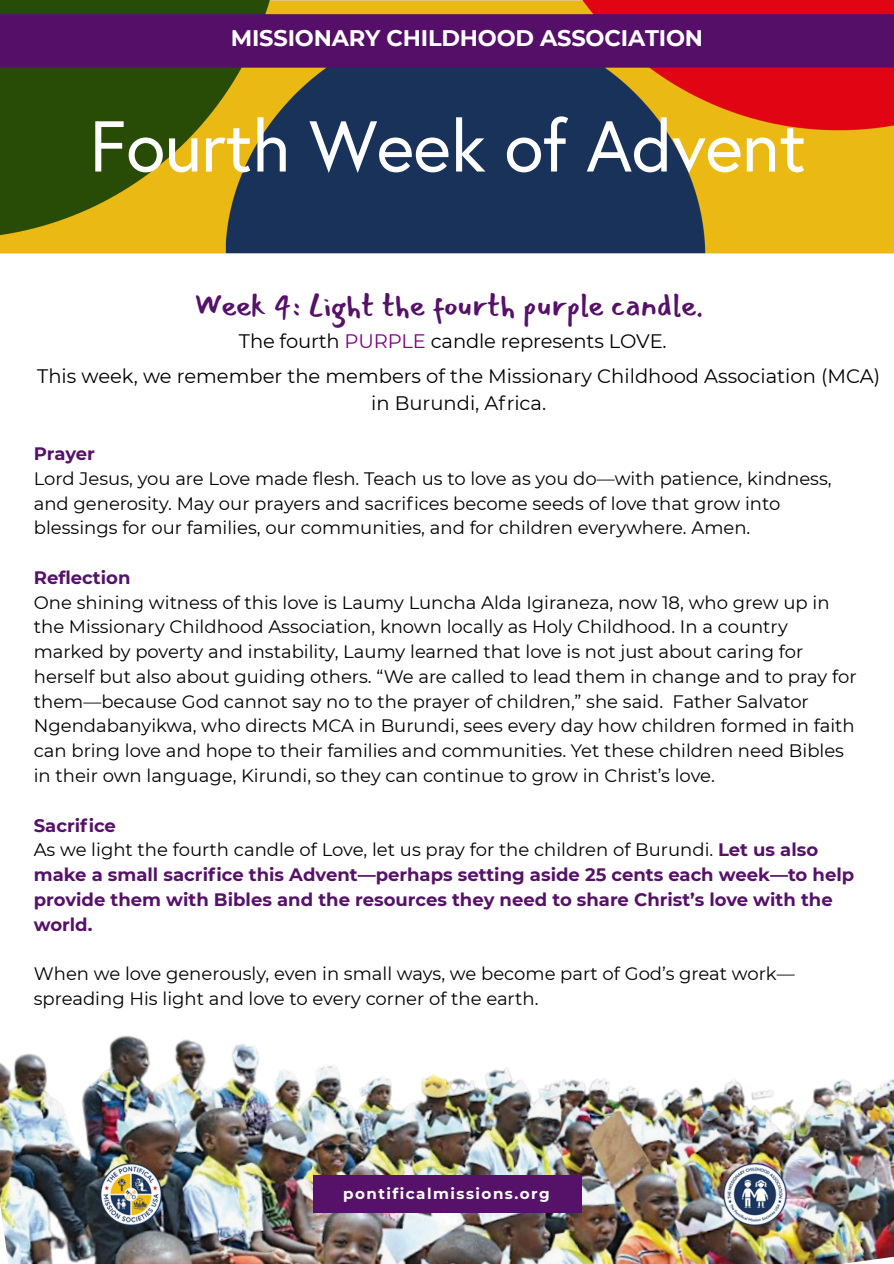
<style>
.page{position:relative;width:894px;height:1264px;background:#fff}
.page>*{position:absolute;margin:0;border:0;box-sizing:border-box;transform-origin:0 0}
.t1{font:71.7px "Europa";letter-spacing:-.005em;color:#fff}
.t2{font:31.5px "Mansalva";color:#561269}
.t3{font:700 22.5px "Montserrat";letter-spacing:-.01em;color:#fff}
.t4{font:19.5px/27px "Montserrat";color:#000;text-align:center}
.t5{font:18px/24.8px "Montserrat";color:#000}
.t6{font:700 18px/24.8px "Montserrat";color:#561269}
.t7{font:700 15.15px "Montserrat";letter-spacing:.095em;color:#fff}
.s1{color:#800080}
.s2{font-weight:400;color:#000}
</style>
<div class="page">
<img style="left:0;top:0;width:893px;height:254px">
<img style="left:0;top:1035px;width:893px;height:228px">
<img style="left:94px;top:1157px;width:73px;height:73px">
<img style="left:717px;top:1156px;width:75px;height:75px">
<div style="left:313px;top:1175px;width:268px;height:38px;background:#561269"></div>
<p class="t3" style="left:231px;top:24px;width:473px">MISSIONARY CHILDHOOD ASSOCIATION</p>
<h1 class="t1" style="left:89px;top:103px;width:717px">Fourth Week of Advent</h1>
<h2 class="t2" style="left:194px;top:288px;width:510px">Week 4: Light the fourth purple candle.</h2>
<p class="t4" style="left:239px;top:328px;width:429px">The fourth <span class="s1">PURPLE</span> candle represents LOVE.</p>
<p class="t4" style="left:37px;top:362px;width:844px">This week, we remember the members of the Missionary Childhood Association (MCA) in Burundi, Africa.</p>
<p class="t6" style="left:34px;top:441px;width:63px">Prayer</p>
<p class="t5" style="left:34px;top:466px;width:799px">Lord Jesus, you are Love made flesh. Teach us to love as you do—with patience, kindness, and generosity. May our prayers and sacrifices become seeds of love that grow into blessings for our families, our communities, and for children everywhere. Amen.</p>
<p class="t6" style="left:34px;top:565px;width:98px">Reflection</p>
<p class="t5" style="left:34px;top:590px;width:824px">One shining witness of this love is Laumy Luncha Alda Igiraneza, now 18, who grew up in the Missionary Childhood Association, known locally as Holy Childhood. In a country marked by poverty and instability, Laumy learned that love is not just about caring for herself but also about guiding others. “We are called to lead them in change and to pray for them—because God cannot say no to the prayer of children,” she said. Father Salvator Ngendabanyikwa, who directs MCA in Burundi, sees every day how children formed in faith can bring love and hope to their families and communities. Yet these children need Bibles in their own language, Kirundi, so they can continue to grow in Christ’s love.</p>
<p class="t6" style="left:34px;top:812px;width:821px">Sacrifice<br><span class="s2">As we light the fourth candle of Love, let us pray for the children of Burundi.</span> Let us also make a small sacrifice this Advent—perhaps setting aside 25 cents each week—to help provide them with Bibles and the resources they need to share Christ’s love with the world.</p>
<p class="t5" style="left:34px;top:961px;width:762px">When we love generously, even in small ways, we become part of God’s great work— spreading His light and love to every corner of the earth.</p>
<p class="t7" style="left:343px;top:1183px;width:208px">pontificalmissions.org</p>
</div>
